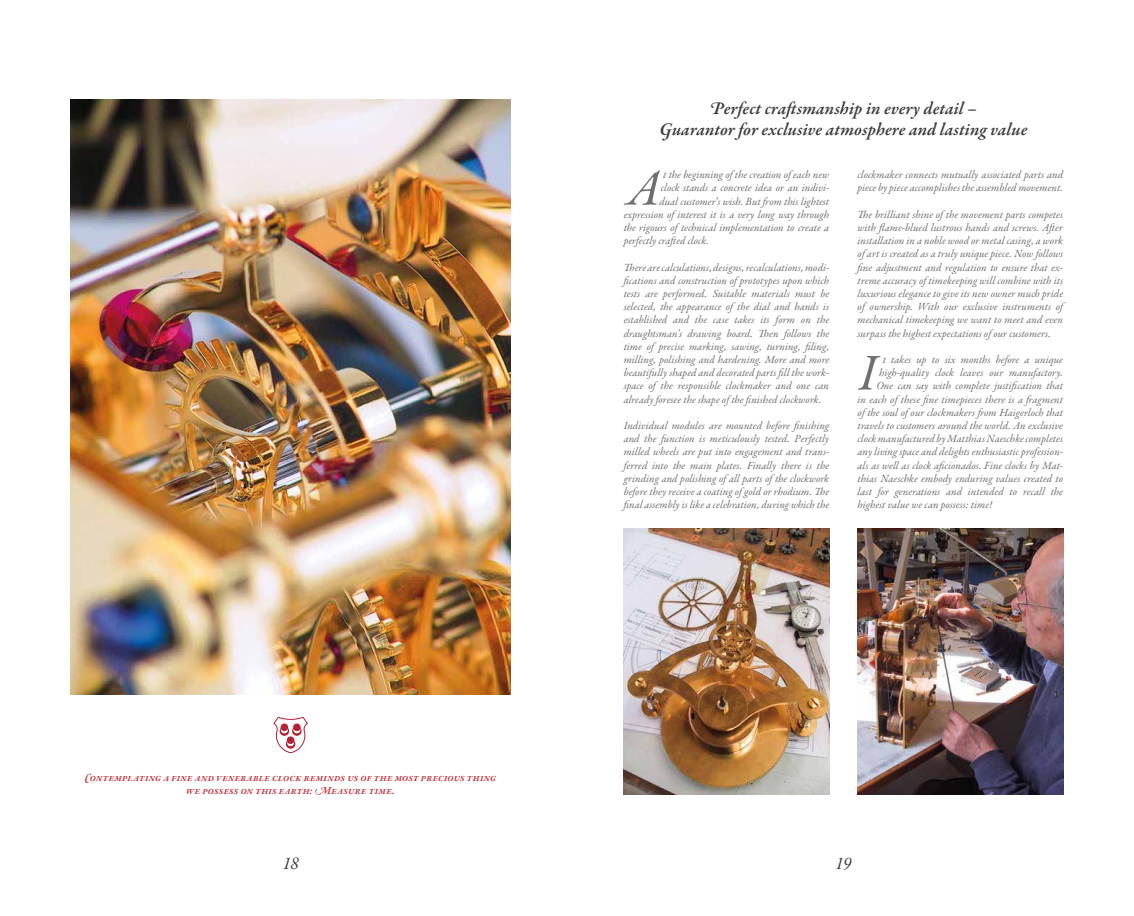
<style>
.page{position:relative;width:1134px;height:916px;background:#fff}
.page>*{position:absolute;margin:0;border:0;box-sizing:border-box;transform-origin:0 0}
.t1{font:italic 51.8px "Garamond Premr Pro";color:#706f6f}
.t2{font:italic 600 18px/21.6px "Garamond Premr Pro";letter-spacing:-.005em;color:#3c3c3b;text-align:center}
.t3{font:italic 18px "Garamond Premr Pro";color:#3c3c3b}
.t4{font:italic 11px/13.2px "Garamond Premr Pro";letter-spacing:-.005em;color:#706f6f;text-align:justify}
.t5{font:italic 600 11px/13.2px "Garamond Premr Pro";letter-spacing:.02em;color:#bd3841;text-align:center}
</style>
<div class="page">
<img style="left:857px;top:529px;width:206px;height:265px">
<img style="left:624px;top:529px;width:205px;height:265px">
<img style="left:71px;top:99px;width:439px;height:595px">
<svg style="left:274px;top:717px;width:34px;height:36px"></svg>
<h2 class="t2" style="left:659px;top:98px;width:369px">Perfect craftsmanship in every detail –<br>Guarantor for exclusive atmosphere and lasting value</h2>
<p class="t5" style="left:85px;top:771px;width:413px">Contemplating a fine and venerable clock reminds us of the most precious thing we possess on this earth: Measure time.</p>
<h1 class="t1" style="left:627px;top:156px;width:34px">A</h1>
<p class="t4" style="left:663px;top:169px;width:168px">t the beginning of the creation of each new</p>
<p class="t4" style="left:661px;top:182px;width:170px">clock stands a concrete idea or an indivi-</p>
<p class="t4" style="left:660px;top:195px;width:172px">dual customer’s wish. But from this lightest</p>
<p class="t4" style="left:624px;top:208px;width:207px">expression of interest it is a very long way through</p>
<p class="t4" style="left:624px;top:221px;width:207px">the rigours of technical implementation to create a</p>
<p class="t4" style="left:624px;top:235px;width:87px">perfectly crafted clock.</p>
<p class="t4" style="left:624px;top:261px;width:207px">There are calculations, designs, recalculations, modi&shy;fications and construction of prototypes upon which tests are performed. Suitable materials must be selected, the appearance of the dial and hands is established and the case takes its form on the draughtsman’s drawing board. Then follows the time of precise marking, sawing, turning, filing, milling, polishing and hardening. More and more beautifully shaped and decorated parts fill the work&shy;space of the responsible clockmaker and one can already foresee the shape of the finished clockwork.</p>
<p class="t4" style="left:624px;top:419px;width:207px">Individual modules are mounted before finishing and the function is meticulously tested. Perfectly milled wheels are put into engagement and trans&shy;ferred into the main plates. Finally there is the grinding and polishing of all parts of the clockwork before they receive a coating of gold or rhodium. The final assembly is like a celebration, during which the</p>
<p class="t4" style="left:857px;top:169px;width:208px">clockmaker connects mutually associated parts and piece by piece accomplishes the assembled movement.</p>
<p class="t4" style="left:857px;top:208px;width:207px">The brilliant shine of the movement parts competes with flame-blued lustrous hands and screws. After installation in a noble wood or metal casing, a work of art is created as a truly unique piece. Now follows fine adjustment and regulation to ensure that ex&shy;treme accuracy of timekeeping will combine with its luxurious elegance to give its new owner much pride of ownership. With our exclusive instruments of mechanical timekeeping we want to meet and even surpass the highest expectations of our customers.</p>
<h1 class="t1" style="left:859px;top:340px;width:19px">I</h1>
<p class="t4" style="left:883px;top:353px;width:182px">t takes up to six months before a unique</p>
<p class="t4" style="left:879px;top:367px;width:186px">high-quality clock leaves our manufactory.</p>
<p class="t4" style="left:876px;top:380px;width:189px">One can say with complete justification that</p>
<p class="t4" style="left:857px;top:393px;width:207px">in each of these fine timepieces there is a fragment</p>
<p class="t4" style="left:857px;top:406px;width:207px">of the soul of our clockmakers from Haigerloch that</p>
<p class="t4" style="left:857px;top:419px;width:207px">travels to customers around the world. An exclusive</p>
<p class="t4" style="left:857px;top:433px;width:207px">clock manufactured by Matthias Naeschke completes</p>
<p class="t4" style="left:857px;top:446px;width:207px">any living space and delights enthusiastic profession-</p>
<p class="t4" style="left:857px;top:459px;width:207px">als as well as clock aficionados. Fine clocks by Mat-</p>
<p class="t4" style="left:857px;top:472px;width:207px">thias Naeschke embody enduring values created to</p>
<p class="t4" style="left:857px;top:485px;width:207px">last for generations and intended to recall the</p>
<p class="t4" style="left:857px;top:499px;width:136px">highest value we can possess: time!</p>
<h2 class="t3" style="left:282px;top:852px;width:18px">18</h2>
<h2 class="t3" style="left:835px;top:852px;width:18px">19</h2>
</div>
